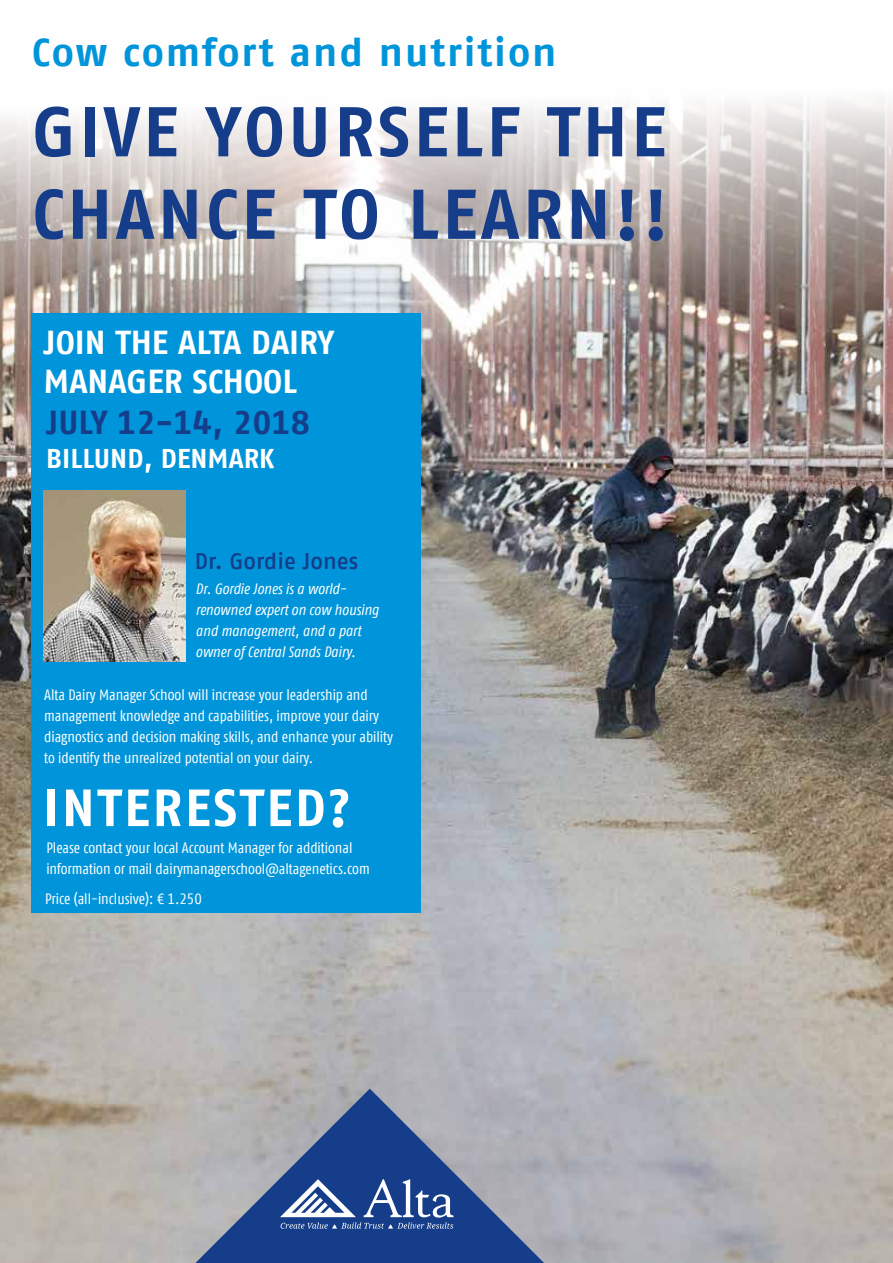
<style>
.page{position:relative;width:893px;height:1263px;background:#fff}
.page>*{position:absolute;margin:0;border:0;box-sizing:border-box;transform-origin:0 0}
.t1{font:700 70.2px/82.5px "Fago Offc";letter-spacing:.05em;color:#153d8a}
.t2{font:700 52.2px "Fago Offc";letter-spacing:.05em;color:#fff}
.t3{font:700 39.45px "Fago Offc";letter-spacing:.045em;color:#0095db}
.t4{font:700 33.15px/39px "Fago Offc";color:#fff}
.t5{font:700 33.15px "Fago Offc";color:#153d8a}
.t6{font:700 27.15px "Fago Offc";color:#fff}
.t7{font:500 22.65px "Fago Offc";color:#153d8a}
.t8{font:condensed 15px/21px "Fago Offc";color:#fff}
.t9{font:italic condensed 15px/21px "Fago Offc";color:#fff}
</style>
<div class="page">
<img style="left:0;top:99px;width:893px;height:1164px">
<svg style="left:195px;top:1089px;width:349px;height:174px;background:#6f80a2"></svg>
<svg style="left:280px;top:1179px;width:173px;height:50px"></svg>
<div style="left:32px;top:313px;width:389px;height:600px;background:#0095db"></div>
<img style="left:44px;top:491px;width:142px;height:170px">
<h3 class="t3" style="left:32px;top:30px;width:526px">Cow comfort and nutrition</h3>
<h1 class="t1" style="left:32px;top:91px;width:638px">GIVE YOURSELF THE<br>CHANCE TO LEARN!!</h1>
<h3 class="t4" style="left:44px;top:323px;width:292px">JOIN THE ALTA DAIRY<br>MANAGER SCHOOL</h3>
<h3 class="t5" style="left:46px;top:403px;width:265px">JULY 12-14, 2018</h3>
<h3 class="t6" style="left:46px;top:442px;width:230px">BILLUND, DENMARK</h3>
<h3 class="t7" style="left:195px;top:548px;width:165px">Dr. Gordie Jones</h3>
<p class="t9" style="left:196px;top:578px;width:185px">Dr. Gordie Jones is a world&shy;renowned expert on cow housing and management, and a part owner of Central Sands Dairy.</p>
<p class="t8" style="left:44px;top:684px;width:350px">Alta Dairy Manager School will increase your leadership and management knowledge and capabilities, improve your dairy diagnostics and decision making skills, and enhance your ability to identify the unrealized potential on your dairy.</p>
<h2 class="t2" style="left:44px;top:777px;width:309px">INTERESTED?</h2>
<p class="t8" style="left:46px;top:838px;width:325px">Please contact your local Account Manager for additional information or mail dairymanagerschool@altagenetics.com</p>
<p class="t8" style="left:45px;top:888px;width:158px">Price (all-inclusive): € 1.250</p>
</div>
